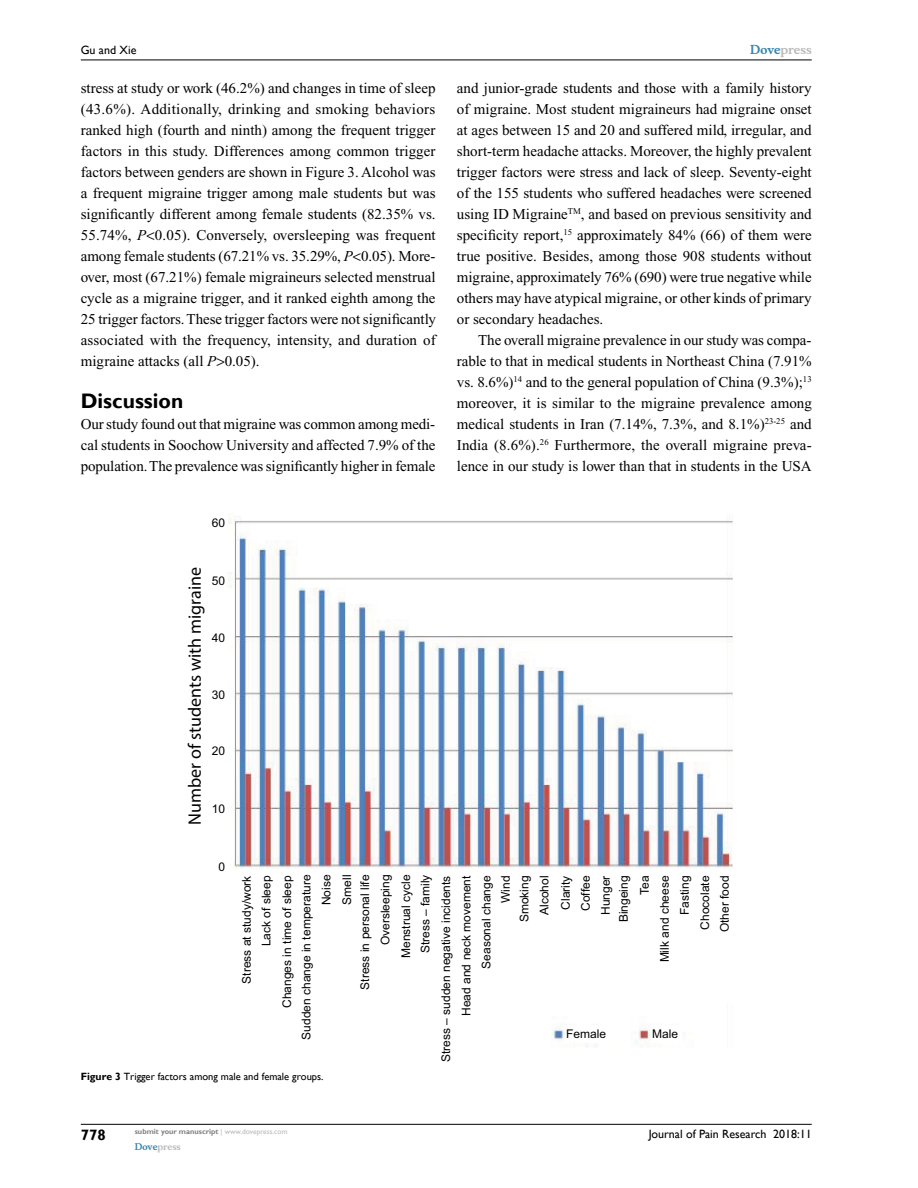
<style>
.page{position:relative;width:918px;height:1188px;background:#fff}
.page>*{position:absolute;margin:0;border:0;box-sizing:border-box;transform-origin:0 0}
.t1{font:700 21px "Gill Sans";color:#000}
.t2{font:18px "Myriad Pro";color:#000}
.t3{font:15px/21px "Times New Roman";color:#000;text-align:justify}
.t4{font:700 15px "Gill Sans";color:#000}
.t5{font:12px/19.8px "Arial";color:#000;text-align:right}
.t6{font:12px "Gill Sans";color:#000}
.t7{font:700 12px "Musee";color:#b8babc}
.t8{font:10.5px "Gill Sans";color:#000}
.t9{font:700 9px "Musee";color:#b8babc}
.t10{font:700 7.5px "Gill Sans";color:#808285}
.s1{font-style:italic}
.s2{color:#3785ad}
.s3{font-weight:700}
.s4{font-weight:400;color:#b8babc}
</style>
<div class="page">
<hr style="left:81px;top:1124px;width:731px;height:1px;background:#000">
<hr style="left:81px;top:60px;width:731px;height:1px;background:#000">
<img style="left:228px;top:516px;width:504px;height:531px">
<p class="t6" style="left:81px;top:43px;width:57px">Gu and Xie</p>
<p class="t3" style="left:81px;top:77px;width:357px">stress at study or work (46.2%) and changes in time of sleep (43.6%). Additionally, drinking and smoking behaviors ranked high (fourth and ninth) among the frequent trigger factors in this study. Differences among common trigger factors between genders are shown in Figure 3. Alcohol was a frequent migraine trigger among male students but was significantly different among female students (82.35% vs.<br>55.74%, <span class="s1">P</span> 0.05). Conversely, oversleeping was frequent among female students (67.21% vs. 35.29%, <span class="s1">P</span> 0.05). More&shy;over, most (67.21%) female migraineurs selected menstrual cycle as a migraine trigger, and it ranked eighth among the 25 trigger factors. These trigger factors were not significantly associated with the frequency, intensity, and duration of migraine attacks (all <span class="s1">P</span> 0.05).</p>
<h1 class="t1" style="left:81px;top:388px;width:104px">Discussion</h1>
<p class="t3" style="left:81px;top:413px;width:356px">Our study found out that migraine was common among medi&shy;cal students in Soochow University and affected 7.9% of the population. The prevalence was significantly higher in female</p>
<p class="t5" style="left:212px;top:513px;width:15px">60</p>
<p class="t2" style="left:184px;top:825px;width:260px;rotate:-90deg">Number of students with migraine</p>
<p class="t5" style="left:212px;top:571px;width:15px">50</p>
<p class="t5" style="left:212px;top:628px;width:15px">40</p>
<p class="t5" style="left:212px;top:685px;width:15px">30</p>
<p class="t5" style="left:212px;top:741px;width:15px">20</p>
<p class="t5" style="left:212px;top:799px;width:15px">10</p>
<p class="t5" style="left:218px;top:857px;width:8px">0</p>
<p class="t7" style="left:750px;top:43px;width:63px"><span class="s2">Dove</span>press</p>
<p class="t3" style="left:457px;top:77px;width:356px">and junior-grade students and those with a family history of migraine. Most student migraineurs had migraine onset at ages between 15 and 20 and suffered mild, irregular, and short-term headache attacks. Moreover, the highly prevalent trigger factors were stress and lack of sleep. Seventy-eight of the 155 students who suffered headaches were screened using ID Migraine<sup>TM</sup>, and based on previous sensitivity and specificity report,<sup>15</sup> approximately 84% (66) of them were true positive. Besides, among those 908 students without migraine, approximately 76% (690) were true negative while others may have atypical migraine, or other kinds of primary or secondary headaches.</p>
<p class="t3" style="left:457px;top:329px;width:357px;text-indent:21px">The overall migraine prevalence in our study was compa&shy;rable to that in medical students in Northeast China (7.91% vs. 8.6%)<sup>14</sup> and to the general population of China (9.3%);<sup>13 </sup>moreover, it is similar to the migraine prevalence among medical students in Iran (7.14%, 7.3%, and 8.1%)<sup>23-25</sup> and India (8.6%).<sup>26</sup> Furthermore, the overall migraine preva&shy;lence in our study is lower than that in students in the USA</p>
<p class="t5" style="left:237px;top:1008px;width:134px;rotate:-90deg">Stress at study/work<br>Lack of sleep<br>Changes in time of sleep</p>
<p class="t5" style="left:296px;top:1040px;width:166px;rotate:-90deg">Sudden change in temperature</p>
<p class="t5" style="left:337px;top:905px;width:31px;rotate:-90deg">Smell</p>
<p class="t5" style="left:375px;top:958px;width:85px;line-height:20.7px;rotate:-90deg">Oversleeping<br>Menstrual cycle</p>
<p class="t5" style="left:416px;top:1062px;width:189px;rotate:-90deg">Stress – family<br>Stress – sudden negative incidents<br>Head and neck movement<br>Seasonal change<br>Wind<br>Smoking<br>Alcohol</p>
<p class="t5" style="left:556px;top:915px;width:41px;text-align:center;rotate:-90deg">Clarity<br>Coffee<br>Hunger</p>
<p class="t5" style="left:614px;top:922px;width:48px;rotate:-90deg">Bingeing</p>
<p class="t5" style="left:655px;top:962px;width:88px;rotate:-90deg">Milk and cheese</p>
<p class="t5" style="left:355px;top:990px;width:116px;rotate:-90deg">Stress in personal life</p>
<p class="t5" style="left:316px;top:905px;width:32px;rotate:-90deg">Noise</p>
<p class="t5" style="left:635px;top:895px;width:21px;rotate:-90deg">Tea</p>
<p class="t5" style="left:675px;top:932px;width:58px;text-align:justify;text-indent:17px;rotate:-90deg">Fasting Chocolate Other food</p>
<p class="t5" style="left:566px;top:1024px;width:42px">Female</p>
<p class="t5" style="left:652px;top:1024px;width:28px">Male</p>
<p class="t8" style="left:81px;top:1070px;width:244px"><span class="s3">Figure 3</span> Trigger factors among male and female groups.</p>
<p class="t4" style="left:81px;top:1126px;width:26px">778</p>
<p class="t10" style="left:135px;top:1127px;width:154px">submit your manuscript <span class="s4">| www.dovepress.com</span></p>
<p class="t9" style="left:135px;top:1141px;width:48px"><span class="s2">Dove</span>press</p>
<p class="t6" style="left:649px;top:1127px;width:164px">Journal of Pain Research 2018:11</p>
</div>
